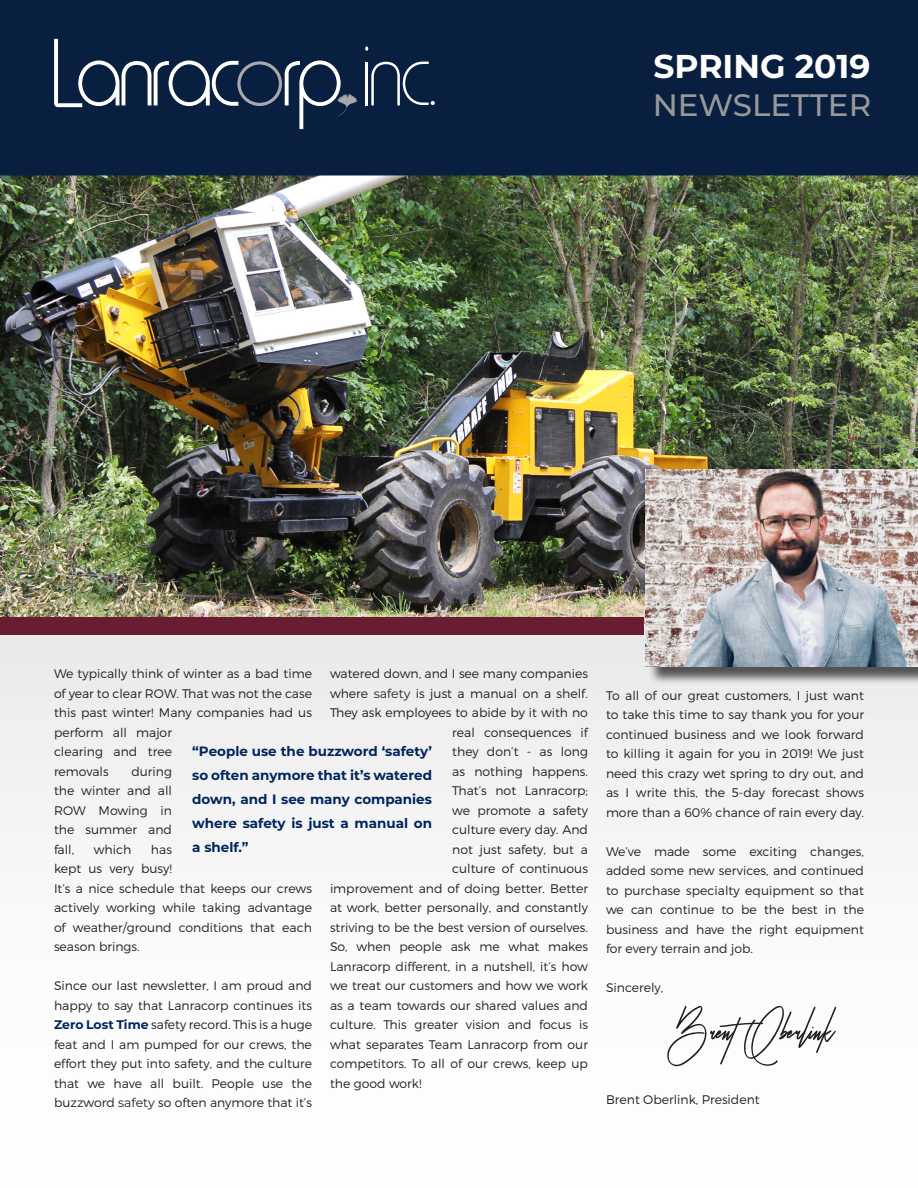
<style>
.page{position:relative;width:918px;height:1188px;background:#fff}
.page>*{position:absolute;margin:0;border:0;box-sizing:border-box;transform-origin:0 0}
.t1{font:61.5px "Peter Jhons";color:#231f20}
.t2{font:700 33px "Montserrat";color:#fff}
.t3{font:500 31.05px "Montserrat";color:#999898}
.t4{font:700 13.5px/24px "Montserrat";color:#00245d;text-align:justify}
.t5{font:300 12.45px/19.5px "Montserrat";color:#231f20;text-align:justify}
.s1{font-weight:400}
.s2{font-weight:700;color:#00245d}
</style>
<div class="page">
<div style="left:0;top:626px;width:918px;height:562px;background:linear-gradient(to right,#f6f6f7,#f8f8f8)"></div>
<img style="left:0;top:176px;width:918px;height:447px">
<div style="left:648px;top:472px;width:270px;height:213px;background:#231f20;opacity:.75"></div>
<img style="left:646px;top:470px;width:272px;height:196px">
<div style="left:0;top:0;width:918px;height:176px;background:#081f40"></div>
<hr style="left:365px;top:62px;width:3px;height:43px;background:#fff">
<svg style="left:365px;top:46px;width:3px;height:5px"></svg>
<svg style="left:371px;top:62px;width:64px;height:43px;background:#2e425e"></svg>
<svg style="left:54px;top:39px;width:304px;height:90px;background:#273b58"></svg>
<div style="left:0;top:617px;width:643px;height:18px;background:#691d33"></div>
<p class="t2" style="left:654px;top:43px;width:218px">SPRING 2019</p>
<p class="t3" style="left:653px;top:83px;width:220px">NEWSLETTER</p>
<p class="t5" style="left:54px;top:664px;width:260px;text-align:left">We typically think of winter as a bad time of year to clear ROW. That was not the case this past winter! Many companies had us perform all major<br>clearing and tree<br>removals</p>
<p class="t5" style="left:330px;top:664px;width:259px">watered down, and I see many companies</p>
<p class="t5" style="left:330px;top:683px;width:260px">where <span class="s1">safety</span> is just a manual on a shelf.</p>
<p class="t5" style="left:330px;top:703px;width:259px">They ask employees to abide by it with no</p>
<p class="t5" style="left:452px;top:722px;width:137px">real consequences if</p>
<p class="t5" style="left:452px;top:742px;width:137px">they don’t - as long</p>
<p class="t5" style="left:452px;top:761px;width:137px">as nothing happens.</p>
<p class="t5" style="left:452px;top:781px;width:137px">That’s not Lanracorp;</p>
<p class="t5" style="left:452px;top:800px;width:137px">we promote a safety</p>
<p class="t5" style="left:452px;top:820px;width:137px">culture every day. And</p>
<p class="t5" style="left:452px;top:839px;width:137px">not just safety, but a</p>
<p class="t5" style="left:452px;top:859px;width:137px">culture of continuous</p>
<p class="t5" style="left:330px;top:878px;width:260px">improvement and of doing better. Better</p>
<p class="t5" style="left:330px;top:898px;width:260px">at work, better personally, and constantly</p>
<p class="t5" style="left:330px;top:917px;width:259px">striving to be the best version of ourselves.</p>
<p class="t5" style="left:330px;top:937px;width:260px">So, when people ask me what makes</p>
<p class="t5" style="left:330px;top:956px;width:260px">Lanracorp different, in a nutshell, it’s how</p>
<p class="t5" style="left:330px;top:976px;width:259px">we treat our customers and how we work</p>
<p class="t5" style="left:330px;top:995px;width:260px">as a team towards our shared values and</p>
<p class="t5" style="left:330px;top:1015px;width:260px">culture. This greater vision and focus is</p>
<p class="t5" style="left:330px;top:1034px;width:260px">what separates Team Lanracorp from our</p>
<p class="t5" style="left:330px;top:1054px;width:260px">competitors. To all of our crews, keep up</p>
<p class="t5" style="left:330px;top:1073px;width:93px">the good work!</p>
<p class="t4" style="left:192px;top:738px;width:241px">“People use the buzzword ‘safety’ so often anymore that it’s watered down, and I see many companies where safety is just a manual on a shelf.”</p>
<p class="t5" style="left:54px;top:761px;width:120px;text-indent:77px">during the winter and all ROW Mowing in the summer and fall,</p>
<p class="t5" style="left:54px;top:839px;width:260px;text-align:left;text-indent:97px">has<br>kept us very busy!<br>It’s a nice schedule that keeps our crews actively working while taking advantage of weather/ground conditions that each season brings.</p>
<p class="t5" style="left:54px;top:976px;width:260px">Since our last newsletter, I am proud and happy to say that Lanracorp continues its <span class="s2">Zero Lost Time</span> safety record. This is a huge feat and I am pumped for our crews, the effort they put into safety, and the culture that we have all built. People use the buzzword <span class="s1">safety</span> so often anymore that it’s</p>
<p class="t5" style="left:94px;top:839px;width:39px">which</p>
<p class="t5" style="left:606px;top:685px;width:260px">To all of our great customers, I just want to take this time to say thank you for your continued business and we look forward to killing it again for you in 2019! We just need this crazy wet spring to dry out, and as I write this, the 5-day forecast shows more than a 60% chance of rain every day.</p>
<p class="t5" style="left:606px;top:841px;width:260px">We’ve made some exciting changes, added some new services, and continued to purchase specialty equipment so that we can continue to be the best in the business and have the right equipment for every terrain and job.</p>
<p class="t5" style="left:606px;top:978px;width:59px">Sincerely,</p>
<p class="t1" style="left:675px;top:1006px;width:161px">BrentOberlink</p>
<p class="t5" style="left:606px;top:1089px;width:155px">Brent Oberlink, President</p>
</div>
